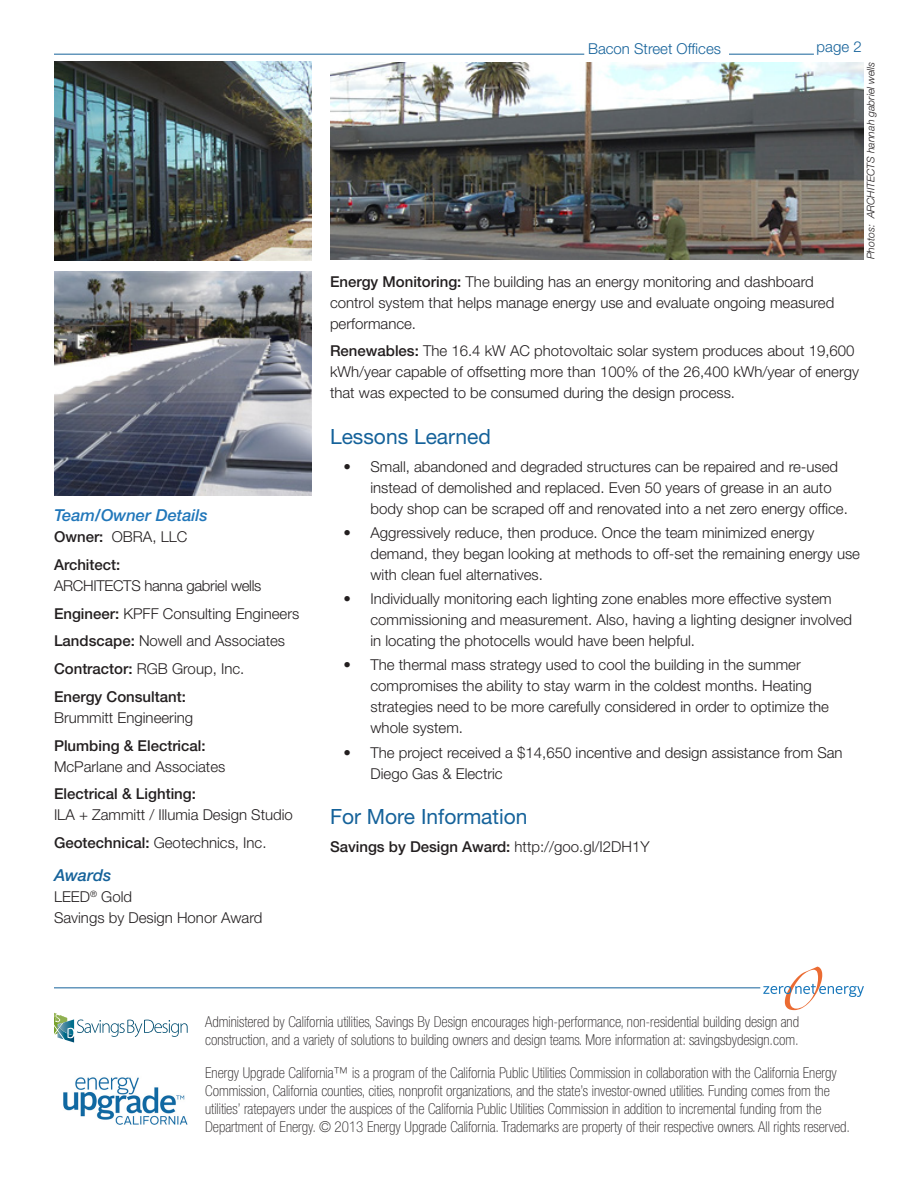
<style>
.page{position:relative;width:918px;height:1188px;background:#fff}
.page>*{position:absolute;margin:0;border:0;box-sizing:border-box;transform-origin:0 0}
.Heading{font:21px "Helvetica Neue";color:#15629a}
.t1{font:italic 500 16.5px "Helvetica Neue";color:#2177ba}
.side_header{font:italic 500 16.5px "Helvetica Neue";color:#15629a}
.first_word_bold_copy{font:300 15px/21px "Helvetica Neue";color:#231f20}
.t2{font:100 condensed 15px/18px "Helvetica Neue";color:#231f20}
.body{font:500 15px "Helvetica Neue";color:#231f20}
.first_word_bold_copy-2{font:300 15px/21px "Helvetica Neue";letter-spacing:-.02em;color:#231f20}
.body-2{font:300 15px "Helvetica Neue";color:#231f20}
.t3{font:300 15px "Helvetica Neue";color:#15629a}
.body-3{font:italic 300 10.5px "Helvetica Neue";letter-spacing:-.005em;color:#231f20}
.s1{font-weight:500}
.s2{font-weight:300}
</style>
<div class="page">
<img style="left:331px;top:62px;width:533px;height:197px">
<img style="left:55px;top:62px;width:257px;height:198px">
<img style="left:55px;top:272px;width:257px;height:223px">
<hr style="left:54px;top:987px;width:706px;height:1px;background:#15629a">
<hr style="left:54px;top:54px;width:530px;height:1px;background:#15629a">
<hr style="left:729px;top:54px;width:85px;height:1px;background:#15629a">
<svg style="left:763px;top:967px;width:101px;height:43px"></svg>
<img style="left:63px;top:1077px;width:125px;height:48px">
<svg style="left:54px;top:1013px;width:134px;height:30px"></svg>
<p class="t3" style="left:588px;top:39px;width:135px">Bacon Street Offices</p>
<p class="t3" style="left:817px;top:38px;width:47px">page 2</p>
<p class="t1" style="left:54px;top:505px;width:155px">Team/Owner Details</p>
<p class="first_word_bold_copy" style="left:54px;top:526px;width:135px"><span class="s1">Owner:</span> OBRA, LLC</p>
<p class="first_word_bold_copy-2" style="left:54px;top:554px;width:209px"><span class="s1">Architect:<br></span>ARCHITECTS hanna gabriel wells</p>
<p class="first_word_bold_copy" style="left:54px;top:602px;width:247px"><span class="s1">Engineer:</span> KPFF Consulting Engineers</p>
<p class="first_word_bold_copy" style="left:54px;top:630px;width:233px"><span class="s1">Landscape:</span> Nowell and Associates</p>
<p class="first_word_bold_copy" style="left:54px;top:658px;width:192px"><span class="s1">Contractor:</span> RGB Group, Inc.</p>
<p class="first_word_bold_copy" style="left:54px;top:686px;width:141px"><span class="s1">Energy Consultant:<br></span>Brummitt Engineering</p>
<p class="first_word_bold_copy" style="left:54px;top:734px;width:173px"><span class="s1">Plumbing &amp; Electrical:<br></span>McParlane and Associates</p>
<p class="first_word_bold_copy" style="left:54px;top:783px;width:240px"><span class="s1">Electrical &amp; Lighting:<br></span>ILA + Zammitt / Illumia Design Studio</p>
<p class="first_word_bold_copy" style="left:54px;top:832px;width:214px"><span class="s1">Geotechnical:</span> Geotechnics, Inc.</p>
<p class="side_header" style="left:54px;top:866px;width:59px">Awards</p>
<p class="body-2" style="left:54px;top:888px;width:80px">LEED<sup>®</sup> Gold</p>
<p class="body-2" style="left:54px;top:909px;width:210px">Savings by Design Honor Award</p>
<p class="body-3" style="left:865px;top:259px;width:199px;rotate:-90deg">Photos: ARCHITECTS hannah gabriel wells</p>
<p class="first_word_bold_copy" style="left:330px;top:271px;width:506px"><span class="s1">Energy Monitoring:</span> The building has an energy monitoring and dashboard control system that helps manage energy use and evaluate ongoing measured performance.</p>
<p class="first_word_bold_copy" style="left:330px;top:340px;width:531px"><span class="s1">Renewables:</span> The 16.4 kW AC photovoltaic solar system produces about 19,600 kWh/year capable of offsetting more than 100% of the 26,400 kWh/year of energy that was expected to be consumed during the design process.</p>
<p class="Heading" style="left:330px;top:424px;width:163px">Lessons Learned</p>
<p class="first_word_bold_copy" style="left:370px;top:456px;width:479px;text-indent:-27px">• Small, abandoned and degraded structures can be repaired and re-used instead of demolished and replaced. Even 50 years of grease in an auto body shop can be scraped off and renovated into a net zero energy office.</p>
<p class="first_word_bold_copy" style="left:370px;top:522px;width:491px;text-indent:-27px">• Aggressively reduce, then produce. Once the team minimized energy demand, they began looking at methods to off-set the remaining energy use with clean fuel alternatives.</p>
<p class="first_word_bold_copy" style="left:370px;top:588px;width:483px;text-indent:-27px">• Individually monitoring each lighting zone enables more effective system commissioning and measurement. Also, having a lighting designer involved in locating the photocells would have been helpful.</p>
<p class="first_word_bold_copy" style="left:370px;top:654px;width:460px;text-indent:-27px">• The thermal mass strategy used to cool the building in the summer compromises the ability to stay warm in the coldest months. Heating strategies need to be more carefully considered in order to optimize the whole system.</p>
<p class="first_word_bold_copy" style="left:370px;top:741px;width:474px;text-indent:-27px">• The project received a $14,650 incentive and design assistance from San<br>Diego Gas &amp; Electric</p>
<p class="Heading" style="left:330px;top:804px;width:199px">For More Information</p>
<p class="body" style="left:330px;top:838px;width:321px">Savings by Design Award: <span class="s2">http://goo.gl/I2DH1Y</span></p>
<p class="t2" style="left:205px;top:1013px;width:595px">Administered by California utilities, Savings By Design encourages high-performance, non-residential building design and construction, and a variety of solutions to building owners and design teams. More information at: savingsbydesign.com.</p>
<p class="t2" style="left:205px;top:1064px;width:647px">Energy Upgrade California™ is a program of the California Public Utilities Commission in collaboration with the California Energy Commission, California counties, cities, nonprofit organizations, and the state’s investor-owned utilities. Funding comes from the utilities’ ratepayers under the auspices of the California Public Utilities Commission in addition to incremental funding from the Department of Energy. © 2013 Energy Upgrade California. Trademarks are property of their respective owners. All rights reserved.</p>
</div>
